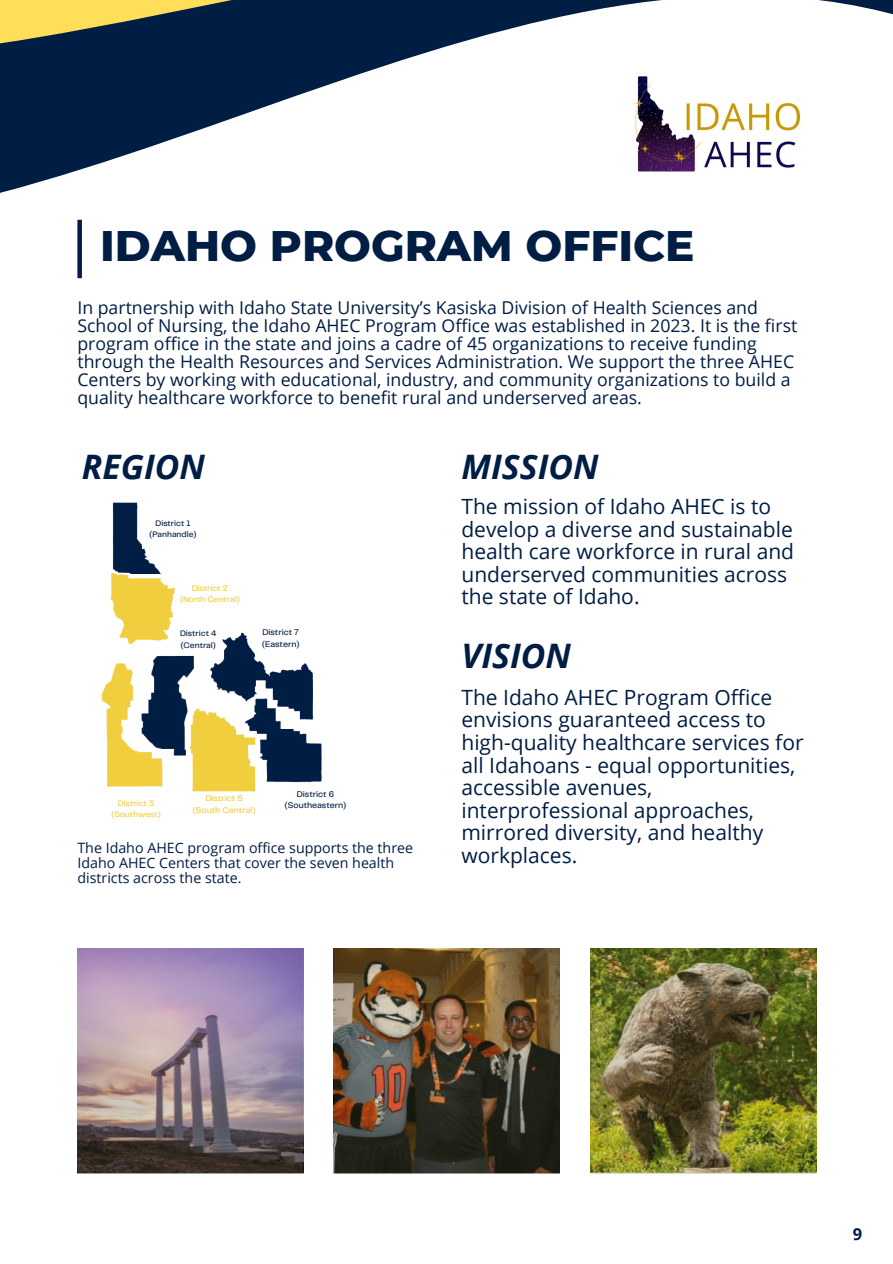
<style>
.page{position:relative;width:893px;height:1264px;background:#fff}
.page>*{position:absolute;margin:0;border:0;box-sizing:border-box;transform-origin:0 0}
.t1{font:800 43.5px "Montserrat";color:#001d44}
.t2{font:italic 700 33.75px "Open Sans";color:#001d44}
.t3{font:21px/22.5px "Open Sans";color:#001d44}
.t4{font:17.7px/18px "Open Sans";color:#001d44}
.t5{font:700 16.5px "Open Sans";color:#001d44}
.t6{font:14.25px/14.7px "Open Sans";color:#001d44}
.t7{font:500 8.55px "Telegraf";color:#001d44}
.t8{font:500 8.55px "Telegraf";color:#f1cd38}
.t9{font:500 8.25px "Telegraf";color:#f1cd38}
.t10{font:500 8.25px "Telegraf";color:#001d44}
</style>
<div class="page">
<svg style="left:0;top:0;width:892px;height:220px"></svg>
<img style="left:621px;top:60px;width:192px;height:129px">
<div style="left:77px;top:220px;width:5px;height:58px;background:#001d44"></div>
<svg style="left:77px;top:948px;width:226px;height:226px;background:#948192"></svg>
<img style="left:334px;top:948px;width:225px;height:226px">
<img style="left:590px;top:948px;width:226px;height:226px">
<img style="left:110px;top:502px;width:65px;height:143px">
<img style="left:210px;top:632px;width:112px;height:151px">
<img style="left:192px;top:705px;width:70px;height:87px">
<img style="left:101px;top:663px;width:62px;height:124px">
<img style="left:136px;top:655px;width:57px;height:111px">
<div style="left:143px;top:519px;width:41px;height:29px;background:#fff"></div>
<div style="left:173px;top:594px;width:43px;height:30px;background:#fff"></div>
<p class="t1" style="left:100px;top:219px;width:596px">IDAHO PROGRAM OFFICE</p>
<p class="t4" style="left:77px;top:298px;width:721px">In partnership with Idaho State University’s Kasiska Division of Health Sciences and School of Nursing, the Idaho AHEC Program Office was established in 2023. It is the first program office in the state and joins a cadre of 45 organizations to receive funding through the Health Resources and Services Administration. We support the three AHEC Centers by working with educational, industry, and community organizations to build a quality healthcare workforce to benefit rural and underserved areas.</p>
<p class="t2" style="left:82px;top:443px;width:124px">REGION</p>
<p class="t10" style="left:155px;top:519px;width:37px">District 1</p>
<p class="t10" style="left:149px;top:531px;width:49px">(Panhandle)</p>
<p class="t9" style="left:192px;top:585px;width:38px">District 2</p>
<p class="t9" style="left:180px;top:596px;width:61px">(North Central)</p>
<p class="t10" style="left:180px;top:630px;width:38px">District 4</p>
<p class="t10" style="left:181px;top:641px;width:37px">(Central)</p>
<p class="t7" style="left:262px;top:628px;width:38px">District 7</p>
<p class="t7" style="left:262px;top:640px;width:39px">(Eastern)</p>
<p class="t9" style="left:118px;top:799px;width:38px">District 3</p>
<p class="t9" style="left:111px;top:811px;width:51px">(Southwest)</p>
<p class="t8" style="left:205px;top:794px;width:39px">District 5</p>
<p class="t8" style="left:193px;top:806px;width:64px">(South Central)</p>
<p class="t7" style="left:297px;top:790px;width:39px">District 6</p>
<p class="t7" style="left:285px;top:801px;width:63px">(Southeastern)</p>
<p class="t6" style="left:77px;top:840px;width:337px">The Idaho AHEC program office supports the three<br>Idaho AHEC Centers that cover the seven health districts across the state.</p>
<p class="t2" style="left:461px;top:443px;width:139px">MISSION</p>
<p class="t3" style="left:461px;top:495px;width:334px">The mission of Idaho AHEC is to develop a diverse and sustainable health care workforce in rural and underserved communities across the state of Idaho.</p>
<p class="t2" style="left:461px;top:632px;width:111px">VISION</p>
<p class="t3" style="left:461px;top:685px;width:343px">The Idaho AHEC Program Office envisions guaranteed access to high-quality healthcare services for all Idahoans - equal opportunities, accessible avenues, interprofessional approaches, mirrored diversity, and healthy workplaces.</p>
<p class="t5" style="left:852px;top:1222px;width:11px">9</p>
</div>
